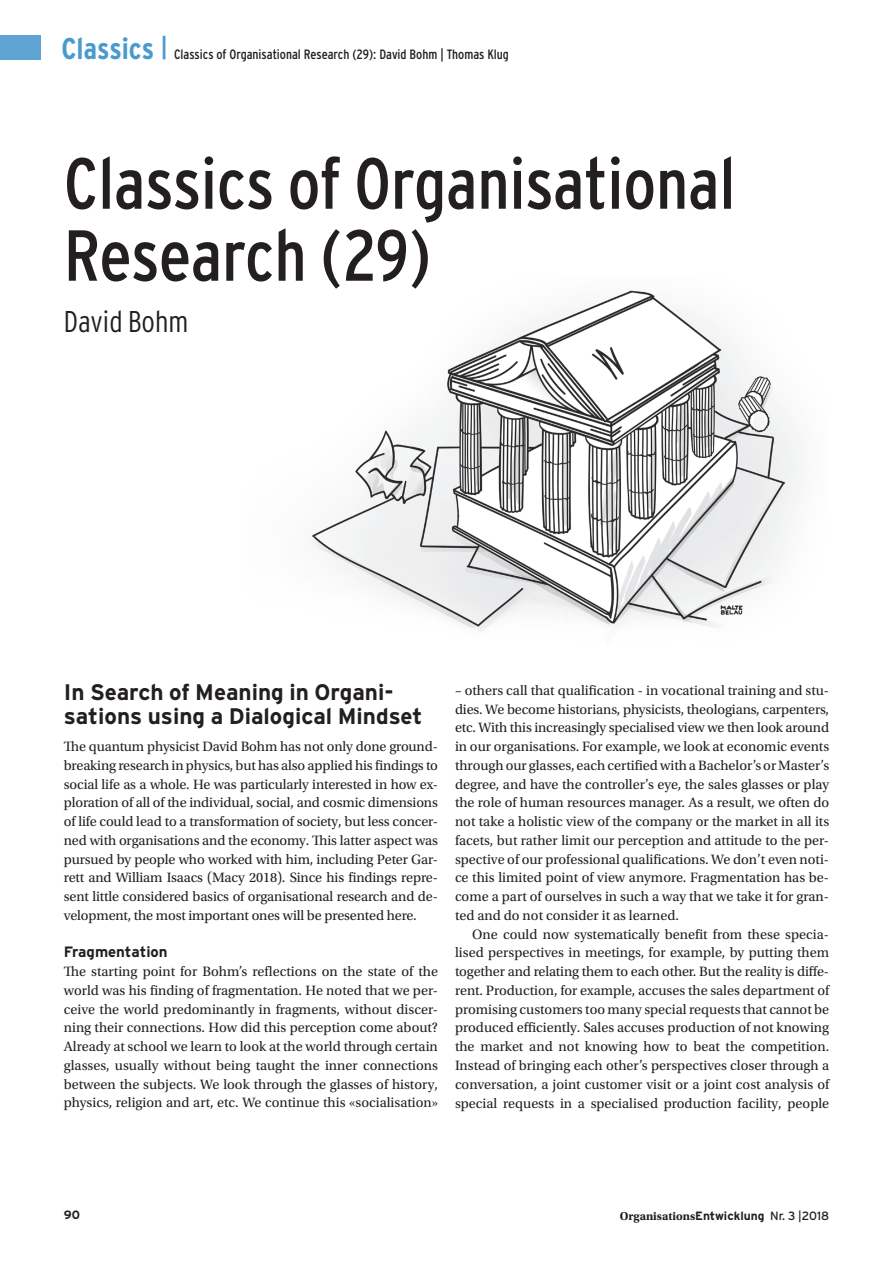
<style>
.page{position:relative;width:893px;height:1263px;background:#fff}
.page>*{position:absolute;margin:0;border:0;box-sizing:border-box;transform-origin:0 0}
.t1{font:condensed 72px/72px "Interstate";color:#231f20}
.t2{font:300 condensed 30px "Interstate";color:#231f20}
.t3{font:700 22.5px/24px "Interstate";color:#231f20}
.t4{font:700 15px "Interstate";color:#231f20}
.t5{font:14.25px/18.8px "Utopia Std";color:#231f20;text-align:justify}
.t6{font:condensed 13.5px "Interstate";color:#231f20}
.t7{font:700 12px "Utopia Std";color:#231f20}
.t8{font:700 12px "Interstate";color:#231f20}
.s1{font-weight:700;font-size:30px;color:#499bce}
.s2{font-family:"Interstate"}
.s3{font-family:"Interstate";font-weight:400}
</style>
<div class="page">
<div style="left:0;top:36px;width:41px;height:24px;background:#5fa4d3"></div>
<img style="left:312px;top:290px;width:489px;height:342px">
<p class="t6" style="left:62px;top:47px;width:449px"><span class="s1">Classics</span> <sup>|</sup> Classics of Organisational Research (29): David Bohm | Thomas Klug</p>
<h1 class="t1" style="left:64px;top:147px;width:673px">Classics of Organisational<br>Research (29)</h1>
<h2 class="t2" style="left:64px;top:304px;width:126px">David Bohm</h2>
<h3 class="t3" style="left:64px;top:680px;width:360px">In Search of Meaning in Organi&shy;sations using a Dialogical Mindset</h3>
<p class="t5" style="left:64px;top:737px;width:376px">The quantum physicist David Bohm has not only done ground&shy;breaking research in physics, but has also applied his findings to social life as a whole. He was particularly interested in how ex&shy;ploration of all of the individual, social, and cosmic dimensions of life could lead to a transformation of society, but less concer&shy;ned with organisations and the economy. This latter aspect was pursued by people who worked with him, including Peter Gar&shy;rett and William Isaacs (Macy 2018). Since his findings repre&shy;sent little considered basics of organisational research and de&shy;velopment, the most important ones will be presented here.</p>
<p class="t4" style="left:64px;top:944px;width:105px">Fragmentation</p>
<p class="t5" style="left:64px;top:962px;width:376px">The starting point for Bohm’s reflections on the state of the world was his finding of fragmentation. He noted that we per&shy;ceive the world predominantly in fragments, without discer&shy;ning their connections. How did this perception come about?<br>Already at school we learn to look at the world through certain glasses, usually without being taught the inner connections between the subjects. We look through the glasses of history, physics, religion and art, etc. We continue this «socialisation»</p>
<p class="t5" style="left:455px;top:681px;width:376px">– others call that qualification - in vocational training and stu&shy;dies. We become historians, physicists, theologians, carpenters, etc. With this increasingly specialised view we then look around in our organisations. For example, we look at economic events through our glasses, each certified with a Bachelor’s or Master’s degree, and have the controller’s eye, the sales glasses or play the role of human resources manager. As a result, we often do not take a holistic view of the company or the market in all its facets, but rather limit our perception and attitude to the per&shy;spective of our professional qualifications. We don’t even noti&shy;ce this limited point of view anymore. Fragmentation has be&shy;come a part of ourselves in such a way that we take it for gran&shy;ted and do not consider it as learned.</p>
<p class="t5" style="left:455px;top:925px;width:376px;text-align:left;text-indent:17px">One could now systematically benefit from these specia&shy;lised perspectives in meetings, for example, by putting them together and relating them to each other. But the reality is diffe&shy;rent. Production, for example, accuses the sales department of promising customers too many special requests that cannot be produced efficiently. Sales accuses production of not knowing the market and not knowing how to beat the competition.<br>Instead of bringing each other’s perspectives closer through a conversation, a joint customer visit or a joint cost analysis of special requests in a specialised production facility, people</p>
<p class="t8" style="left:64px;top:1208px;width:18px">90</p>
<p class="t7" style="left:620px;top:1209px;width:211px">Organisations<span class="s2">Entwicklung</span> <span class="s3">Nr. 3 |2018</span></p>
</div>
